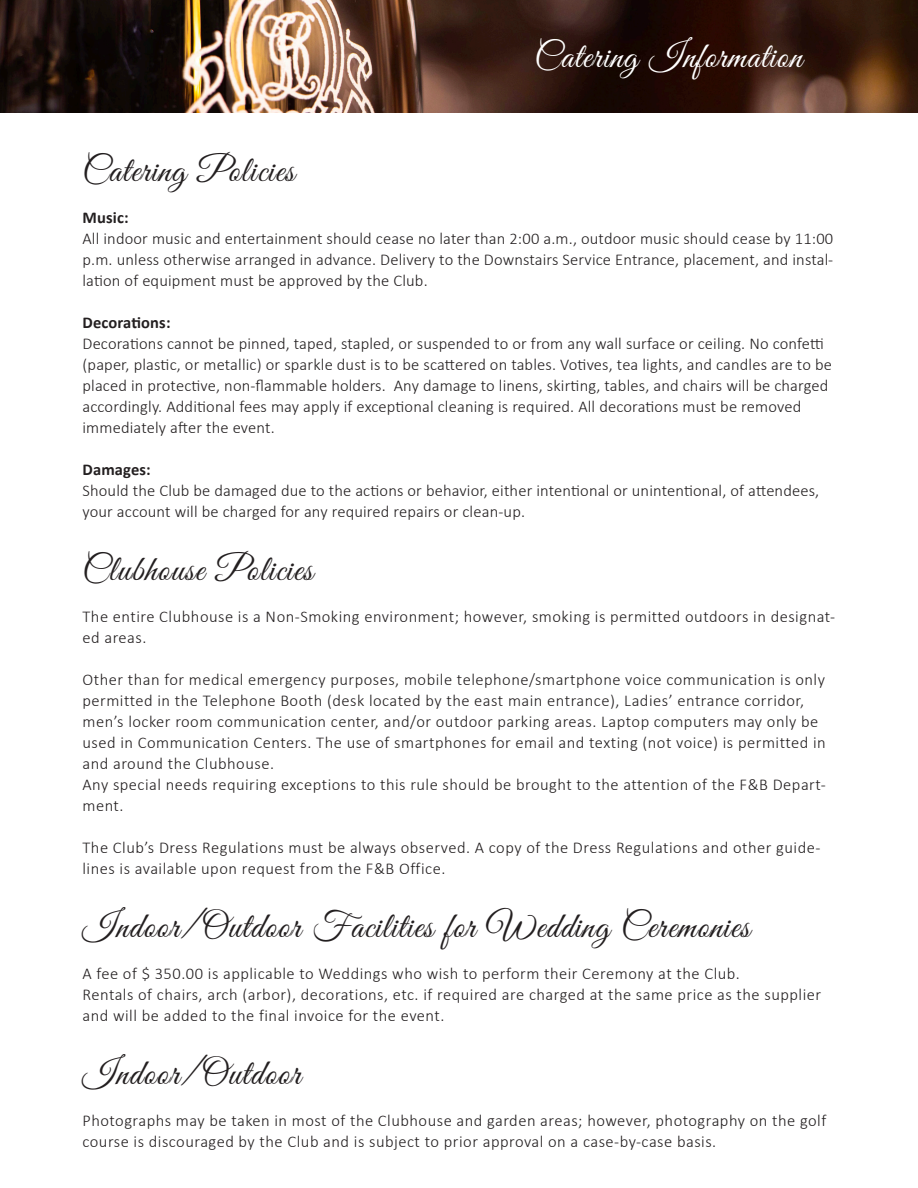
<style>
.page{position:relative;width:918px;height:1188px;background:#fff}
.page>*{position:absolute;margin:0;border:0;box-sizing:border-box;transform-origin:0 0}
.t1{font:36px "Great Vibes";letter-spacing:.03em;color:#231f20}
.t2{font:36px "Great Vibes";letter-spacing:.03em;color:#fff}
.t3{font:300 16.5px/21px "Calibri";letter-spacing:.03em;color:#231f20}
.t4{font:300 16.5px/21px "Calibri";letter-spacing:.01em;color:#231f20}
.t5{font:700 16.5px "Calibri";letter-spacing:.01em;color:#231f20}
</style>
<div class="page">
<img style="left:0;top:0;width:918px;height:113px">
<p class="t2" style="left:534px;top:36px;width:269px">Catering Information</p>
<p class="t1" style="left:82px;top:150px;width:214px">Catering Policies</p>
<p class="t5" style="left:82px;top:205px;width:48px">Music:</p>
<p class="t3" style="left:82px;top:227px;width:752px;text-align:justify">All indoor music and entertainment should cease no later than 2:00 a.m., outdoor music should cease by 11:00 p.m. unless otherwise arranged in advance. Delivery to the Downstairs Service Entrance, placement, and instal&shy;lation of equipment must be approved by the Club.</p>
<p class="t5" style="left:82px;top:310px;width:90px">Decorations:</p>
<p class="t4" style="left:82px;top:332px;width:751px">Decorations cannot be pinned, taped, stapled, or suspended to or from any wall surface or ceiling. No confetti (paper, plastic, or metallic) or sparkle dust is to be scattered on tables. Votives, tea lights, and candles are to be placed in protective, non-flammable holders. Any damage to linens, skirting, tables, and chairs will be charged accordingly. Additional fees may apply if exceptional cleaning is required. All decorations must be removed immediately after the event.</p>
<p class="t5" style="left:82px;top:457px;width:70px">Damages:</p>
<p class="t4" style="left:82px;top:479px;width:738px">Should the Club be damaged due to the actions or behavior, either intentional or unintentional, of attendees, your account will be charged for any required repairs or clean-up.</p>
<p class="t1" style="left:82px;top:549px;width:232px">Clubhouse Policies</p>
<p class="t3" style="left:82px;top:605px;width:754px">The entire Clubhouse is a Non-Smoking environment; however, smoking is permitted outdoors in designat&shy;ed areas.</p>
<p class="t3" style="left:82px;top:668px;width:745px">Other than for medical emergency purposes, mobile telephone/smartphone voice communication is only permitted in the Telephone Booth (desk located by the east main entrance), Ladies’ entrance corridor, men’s locker room communication center, and/or outdoor parking areas. Laptop computers may only be used in Communication Centers. The use of smartphones for email and texting (not voice) is permitted in and around the Clubhouse.</p>
<p class="t3" style="left:82px;top:773px;width:745px">Any special needs requiring exceptions to this rule should be brought to the attention of the F&amp;B Depart&shy;ment.</p>
<p class="t3" style="left:82px;top:836px;width:739px">The Club’s Dress Regulations must be always observed. A copy of the Dress Regulations and other guide&shy;lines is available upon request from the F&amp;B Office.</p>
<p class="t1" style="left:82px;top:906px;width:669px">Indoor/Outdoor Facilities for Wedding Ceremonies</p>
<p class="t3" style="left:82px;top:962px;width:659px">A fee of $ 350.00 is applicable to Weddings who wish to perform their Ceremony at the Club.</p>
<p class="t3" style="left:82px;top:983px;width:740px">Rentals of chairs, arch (arbor), decorations, etc. if required are charged at the same price as the supplier and will be added to the final invoice for the event.</p>
<p class="t1" style="left:82px;top:1053px;width:220px">Indoor/Outdoor</p>
<p class="t3" style="left:82px;top:1109px;width:745px">Photographs may be taken in most of the Clubhouse and garden areas; however, photography on the golf course is discouraged by the Club and is subject to prior approval on a case-by-case basis.</p>
</div>
